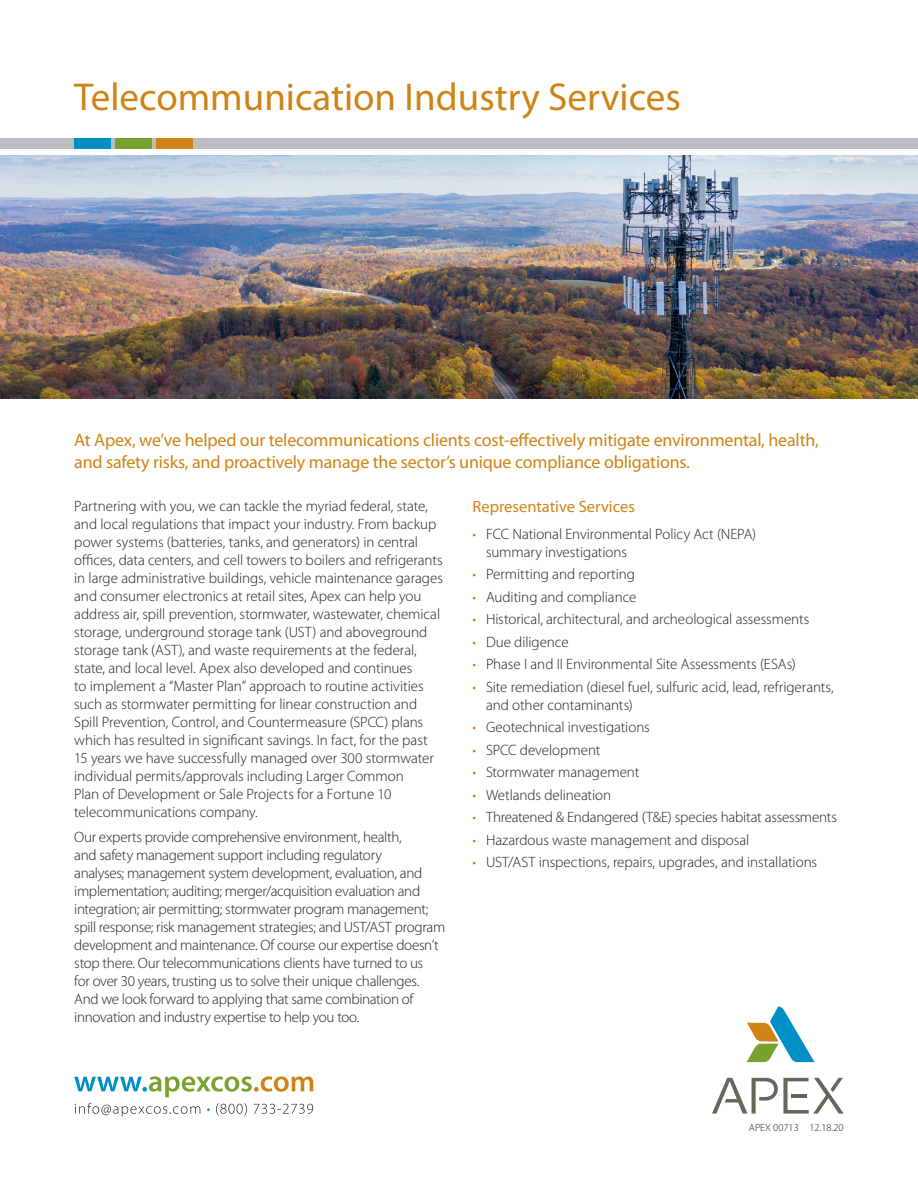
<style>
.page{position:relative;width:918px;height:1188px;background:#fff}
.page>*{position:absolute;margin:0;border:0;box-sizing:border-box;transform-origin:0 0}
.t1{font:39px "Myriad Pro";color:#d08315}
.t2{font:18px/22.5px "Myriad Pro";letter-spacing:-.01em;color:#d08315}
.t3{font:16.5px "Myriad Pro";color:#d08315}
.t4{font:300 15px/18px "Myriad Pro";letter-spacing:-.005em;color:#231f20}
.t5{font:300 10.5px "Myriad Pro";color:#231f20}
.s1{color:#d08315}
</style>
<div class="page">
<img style="left:0;top:156px;width:918px;height:243px">
<div style="left:0;top:139px;width:918px;height:10px;background:#bcbdc0"></div>
<div style="left:74px;top:139px;width:37px;height:10px;background:#008fc5"></div>
<div style="left:115px;top:139px;width:36px;height:10px;background:#78a22d"></div>
<div style="left:156px;top:139px;width:36px;height:10px;background:#d08315"></div>
<svg style="left:712px;top:1078px;width:132px;height:36px"></svg>
<svg style="left:747px;top:1007px;width:68px;height:55px"></svg>
<svg style="left:74px;top:1076px;width:239px;height:21px"></svg>
<svg style="left:216px;top:1103px;width:97px;height:12px"></svg>
<svg style="left:75px;top:1103px;width:125px;height:14px"></svg>
<h1 class="t1" style="left:74px;top:73px;width:608px">Telecommunication Industry Services</h1>
<p class="t2" style="left:74px;top:428px;width:746px">At Apex, we’ve helped our telecommunications clients cost-effectively mitigate environmental, health, and safety risks, and proactively manage the sector’s unique compliance obligations.</p>
<p class="t4" style="left:74px;top:497px;width:370px">Partnering with you, we can tackle the myriad federal, state, and local regulations that impact your industry. From backup power systems (batteries, tanks, and generators) in central offices, data centers, and cell towers to boilers and refrigerants in large administrative buildings, vehicle maintenance garages and consumer electronics at retail sites, Apex can help you address air, spill prevention, stormwater, wastewater, chemical storage, underground storage tank (UST) and aboveground storage tank (AST), and waste requirements at the federal, state, and local level. Apex also developed and continues<br>to implement a “Master Plan” approach to routine activities such as stormwater permitting for linear construction and Spill Prevention, Control, and Countermeasure (SPCC) plans which has resulted in significant savings. In fact, for the past 15 years we have successfully managed over 300 stormwater individual permits/approvals including Larger Common<br>Plan of Development or Sale Projects for a Fortune 10 telecommunications company.</p>
<p class="t4" style="left:74px;top:827px;width:373px">Our experts provide comprehensive environment, health,<br>and safety management support including regulatory<br>analyses; management system development, evaluation, and implementation; auditing; merger/acquisition evaluation and integration; air permitting; stormwater program management; spill response; risk management strategies; and UST/AST program development and maintenance. Of course our expertise doesn’t stop there. Our telecommunications clients have turned to us<br>for over 30 years, trusting us to solve their unique challenges.<br>And we look forward to applying that same combination of innovation and industry expertise to help you too.</p>
<p class="t3" style="left:472px;top:496px;width:164px">Representative Services</p>
<p class="t4" style="left:486px;top:525px;width:272px;text-indent:-14px"><span class="s1">•</span> FCC National Environmental Policy Act (NEPA) summary investigations</p>
<p class="t4" style="left:472px;top:565px;width:164px"><span class="s1">•</span> Permitting and reporting</p>
<p class="t4" style="left:472px;top:588px;width:165px"><span class="s1">•</span> Auditing and compliance</p>
<p class="t4" style="left:472px;top:610px;width:338px"><span class="s1">•</span> Historical, architectural, and archeological assessments</p>
<p class="t4" style="left:472px;top:633px;width:98px"><span class="s1">•</span> Due diligence</p>
<p class="t4" style="left:472px;top:655px;width:325px"><span class="s1">•</span> Phase I and II Environmental Site Assessments (ESAs)</p>
<p class="t4" style="left:486px;top:678px;width:349px;text-indent:-14px"><span class="s1">•</span> Site remediation (diesel fuel, sulfuric acid, lead, refrigerants, and other contaminants)</p>
<p class="t4" style="left:472px;top:718px;width:179px"><span class="s1">•</span> Geotechnical investigations</p>
<p class="t4" style="left:472px;top:741px;width:130px"><span class="s1">•</span> SPCC development</p>
<p class="t4" style="left:472px;top:763px;width:168px"><span class="s1">•</span> Stormwater management</p>
<p class="t4" style="left:472px;top:786px;width:140px"><span class="s1">•</span> Wetlands delineation</p>
<p class="t4" style="left:472px;top:808px;width:366px"><span class="s1">•</span> Threatened &amp; Endangered (T&amp;E) species habitat assessments</p>
<p class="t4" style="left:472px;top:831px;width:278px"><span class="s1">•</span> Hazardous waste management and disposal</p>
<p class="t4" style="left:472px;top:853px;width:346px"><span class="s1">•</span> UST/AST inspections, repairs, upgrades, and installations</p>
<p class="t5" style="left:749px;top:1121px;width:96px">APEX 00713 12.18.20</p>
</div>
